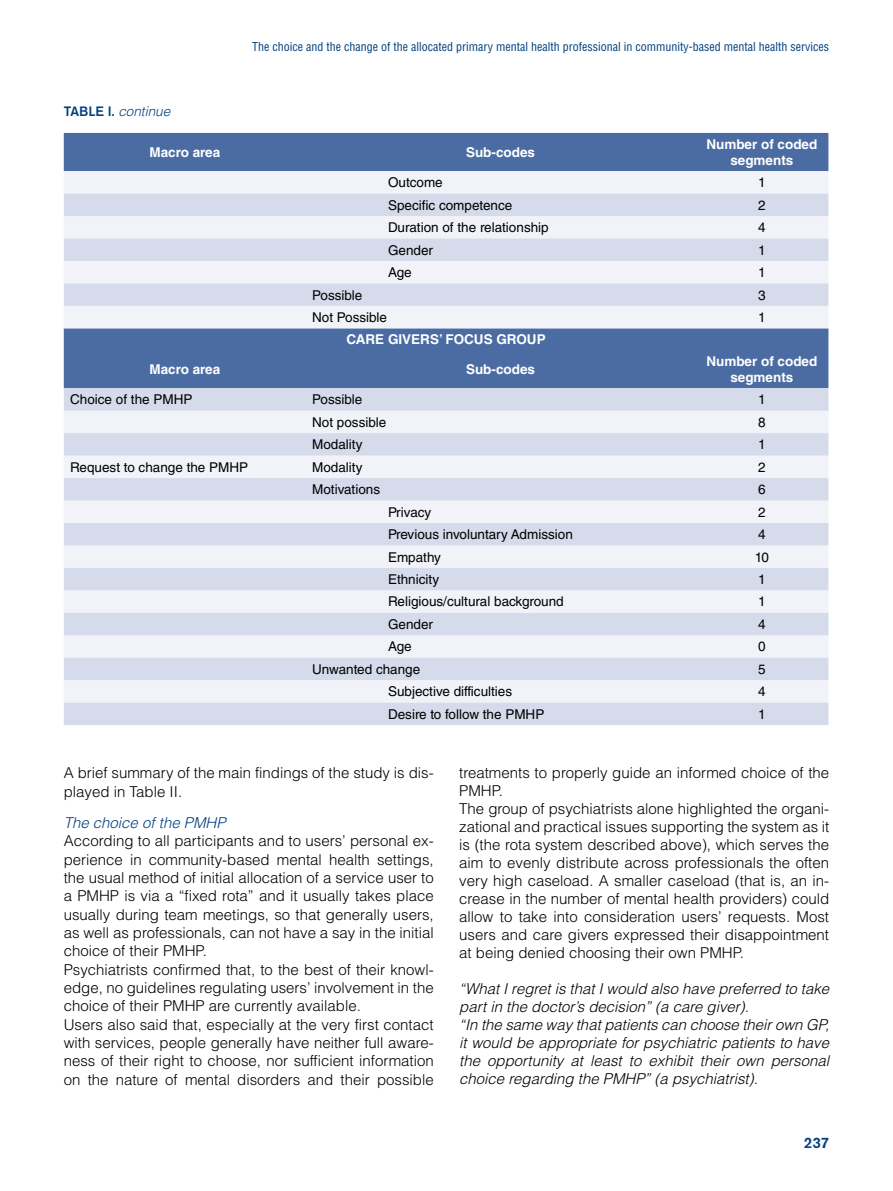
<style>
.page{position:relative;width:893px;height:1191px;background:#fff}
.page>*{position:absolute;margin:0;border:0;box-sizing:border-box;transform-origin:0 0}
.t1{font:300 15px/18.3px "Helvetica LT Std";color:#000}
.t2{font:italic 300 15px/18px "Helvetica LT Std";color:#000}
.t3{font:italic 300 15px "Helvetica LT Std";color:#004080}
.t4{font:500 15px "Akzidenz Grotesk BQ";color:#004080}
.t5{font:13.5px "Helvetica LT Std";color:#000}
.t6{font:700 13.5px/16.5px "Helvetica LT Std";color:#fff;text-align:center}
.t7{font:italic 300 13.5px "Helvetica LT Std";color:#004080}
.t8{font:condensed 12px "Helvetica LT Std";color:#004080}
.s1{font-family:"Akzidenz Grotesk BQ";font-weight:500;font-style:normal}
</style>
<div class="page">
<div style="left:64px;top:133px;width:764px;height:38px;background:#4b6ca3"></div>
<div style="left:64px;top:171px;width:764px;height:23px;background:#f1f3f9"></div>
<svg style="left:64px;top:194px;width:764px;height:531px;fill:#d6dbeb"></svg>
<p class="t7" style="left:64px;top:103px;width:108px"><span class="s1">TABLE I.</span> continue</p>
<p class="t8" style="left:252px;top:39px;width:578px">The choice and the change of the allocated primary mental health professional in community-based mental health services</p>
<p class="t6" style="left:149px;top:144px;width:72px">Macro area</p>
<p class="t6" style="left:466px;top:144px;width:71px">Sub-codes</p>
<p class="t6" style="left:706px;top:135px;width:113px">Number of coded segments</p>
<p class="t5" style="left:388px;top:175px;width:56px">Outcome</p>
<p class="t5" style="left:758px;top:175px;width:9px">1</p>
<p class="t5" style="left:388px;top:197px;width:126px">Specific competence</p>
<p class="t5" style="left:758px;top:197px;width:9px">2</p>
<p class="t5" style="left:388px;top:219px;width:162px">Duration of the relationship</p>
<p class="t5" style="left:758px;top:219px;width:9px">4</p>
<p class="t5" style="left:388px;top:242px;width:47px">Gender</p>
<p class="t5" style="left:758px;top:242px;width:9px">1</p>
<p class="t5" style="left:388px;top:264px;width:25px">Age</p>
<p class="t5" style="left:758px;top:264px;width:9px">1</p>
<p class="t5" style="left:312px;top:287px;width:52px">Possible</p>
<p class="t5" style="left:758px;top:287px;width:9px">3</p>
<p class="t5" style="left:312px;top:309px;width:76px">Not Possible</p>
<p class="t5" style="left:758px;top:309px;width:9px">1</p>
<p class="t6" style="left:347px;top:331px;width:201px">CARE GIVERS’ FOCUS GROUP</p>
<p class="t6" style="left:149px;top:361px;width:72px">Macro area</p>
<p class="t6" style="left:466px;top:361px;width:71px">Sub-codes</p>
<p class="t6" style="left:706px;top:352px;width:113px">Number of coded segments</p>
<p class="t5" style="left:70px;top:392px;width:124px">Choice of the PMHP</p>
<p class="t5" style="left:312px;top:392px;width:52px">Possible</p>
<p class="t5" style="left:758px;top:392px;width:9px">1</p>
<p class="t5" style="left:312px;top:414px;width:76px">Not possible</p>
<p class="t5" style="left:758px;top:414px;width:9px">8</p>
<p class="t5" style="left:312px;top:437px;width:52px">Modality</p>
<p class="t5" style="left:758px;top:437px;width:9px">1</p>
<p class="t5" style="left:70px;top:459px;width:180px">Request to change the PMHP</p>
<p class="t5" style="left:312px;top:459px;width:52px">Modality</p>
<p class="t5" style="left:758px;top:459px;width:9px">2</p>
<p class="t5" style="left:312px;top:481px;width:69px">Motivations</p>
<p class="t5" style="left:758px;top:481px;width:9px">6</p>
<p class="t5" style="left:388px;top:504px;width:45px">Privacy</p>
<p class="t5" style="left:758px;top:504px;width:9px">2</p>
<p class="t5" style="left:388px;top:526px;width:186px">Previous involuntary Admission</p>
<p class="t5" style="left:758px;top:526px;width:9px">4</p>
<p class="t5" style="left:388px;top:549px;width:54px">Empathy</p>
<p class="t5" style="left:755px;top:549px;width:16px">10</p>
<p class="t5" style="left:388px;top:571px;width:53px">Ethnicity</p>
<p class="t5" style="left:758px;top:571px;width:9px">1</p>
<p class="t5" style="left:388px;top:594px;width:177px">Religious/cultural background</p>
<p class="t5" style="left:758px;top:594px;width:9px">1</p>
<p class="t5" style="left:388px;top:616px;width:47px">Gender</p>
<p class="t5" style="left:758px;top:616px;width:9px">4</p>
<p class="t5" style="left:388px;top:639px;width:25px">Age</p>
<p class="t5" style="left:758px;top:639px;width:9px">0</p>
<p class="t5" style="left:312px;top:661px;width:110px">Unwanted change</p>
<p class="t5" style="left:758px;top:661px;width:9px">5</p>
<p class="t5" style="left:388px;top:683px;width:126px">Subjective difficulties</p>
<p class="t5" style="left:758px;top:683px;width:9px">4</p>
<p class="t5" style="left:388px;top:706px;width:158px">Desire to follow the PMHP</p>
<p class="t5" style="left:758px;top:706px;width:9px">1</p>
<p class="t1" style="left:64px;top:763px;width:371px">A brief summary of the main findings of the study is dis&shy;played in Table II.</p>
<p class="t3" style="left:64px;top:813px;width:163px">The choice of the PMHP</p>
<p class="t1" style="left:64px;top:831px;width:371px">According to all participants and to users’ personal ex&shy;perience in community-based mental health settings, the usual method of initial allocation of a service user to a PMHP is via a “fixed rota” and it usually takes place usually during team meetings, so that generally users, as well as professionals, can not have a say in the initial choice of their PMHP.<br>Psychiatrists confirmed that, to the best of their knowl&shy;edge, no guidelines regulating users’ involvement in the choice of their PMHP are currently available.<br>Users also said that, especially at the very first contact with services, people generally have neither full aware&shy;ness of their right to choose, nor sufficient information on the nature of mental disorders and their possible</p>
<p class="t1" style="left:459px;top:764px;width:371px">treatments to properly guide an informed choice of the PMHP.<br>The group of psychiatrists alone highlighted the organi&shy;zational and practical issues supporting the system as it is (the rota system described above), which serves the aim to evenly distribute across professionals the often very high caseload. A smaller caseload (that is, an in&shy;crease in the number of mental health providers) could allow to take into consideration users’ requests. Most users and care givers expressed their disappointment at being denied choosing their own PMHP.</p>
<p class="t2" style="left:459px;top:980px;width:371px">“What I regret is that I would also have preferred to take part in the doctor’s decision” (a care giver).<br>“In the same way that patients can choose their own GP, it would be appropriate for psychiatric patients to have the opportunity at least to exhibit their own personal choice regarding the PMHP” (a psychiatrist).</p>
<p class="t4" style="left:804px;top:1134px;width:27px">237</p>
</div>
